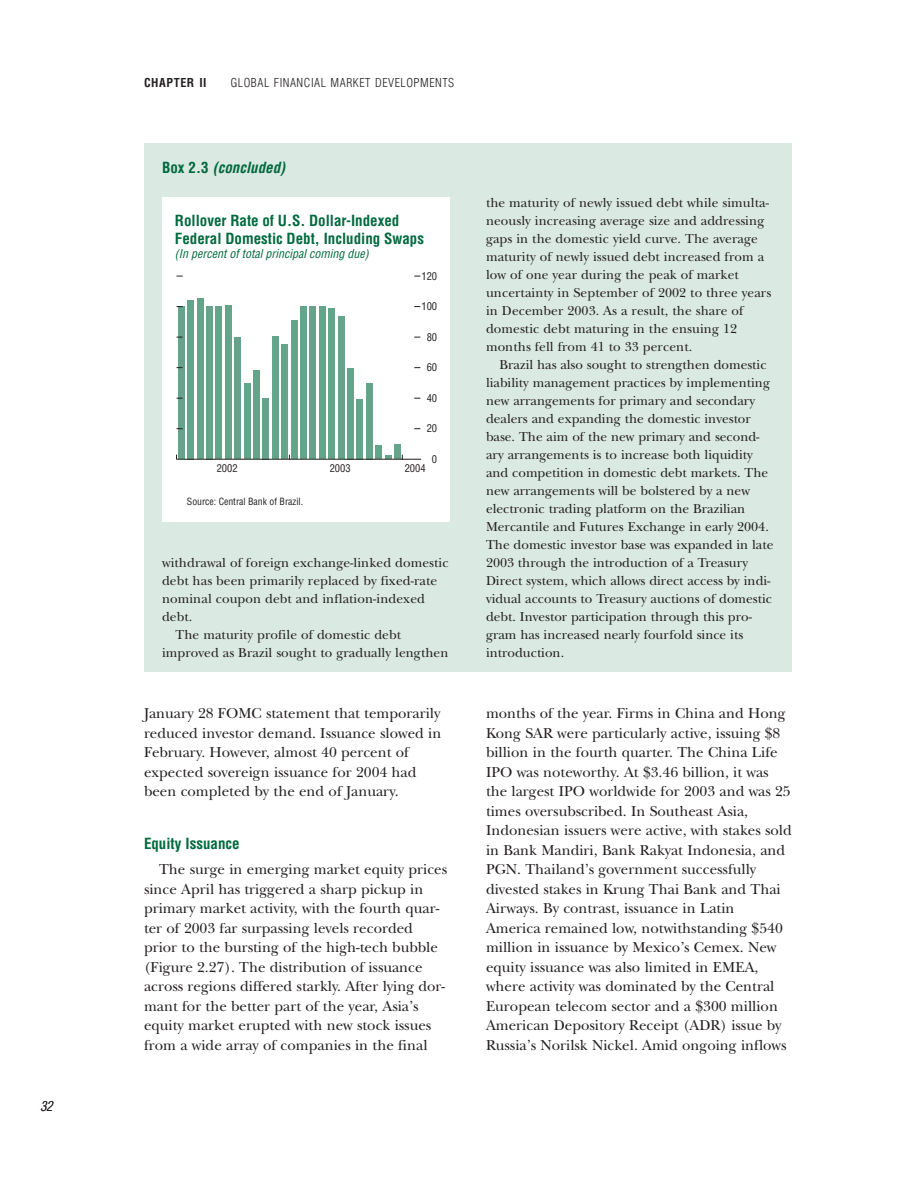
<style>
.page{position:relative;width:918px;height:1187px;background:#fff}
.page>*{position:absolute;margin:0;border:0;box-sizing:border-box;transform-origin:0 0}
.t1{font:15px/19.5px "New Baskerville";color:#231f20}
.t2{font:700 condensed 15px/18px "Helvetica";color:#00693f}
.t3{font:italic 700 condensed 15px "Helvetica";color:#00693f}
.t4{font:13.5px/18px "New Baskerville";color:#231f20}
.t5{font:italic 300 condensed 13.5px "Helvetica";color:#231f20}
.t6{font:italic condensed 12px "Helvetica";color:#00693f}
.t7{font:300 condensed 12px "Helvetica";letter-spacing:.045em;color:#231f20}
.t8{font:700 condensed 12px "Helvetica";letter-spacing:.05em;color:#231f20}
.t9{font:condensed 10.5px "Helvetica";color:#231f20}
.t10{font:condensed 9.75px "Helvetica";color:#231f20}
.s1{font-style:normal}
</style>
<div class="page">
<div style="left:144px;top:143px;width:648px;height:529px;background:#dae9e2"></div>
<div style="left:162px;top:197px;width:288px;height:324px;background:#fff"></div>
<div style="left:178px;top:307px;width:7px;height:152px;background:#64a48b"></div>
<div style="left:187px;top:300px;width:7px;height:159px;background:#64a48b"></div>
<div style="left:197px;top:299px;width:6px;height:160px;background:#64a48b"></div>
<div style="left:206px;top:306px;width:7px;height:153px;background:#64a48b"></div>
<div style="left:215px;top:306px;width:7px;height:153px;background:#64a48b"></div>
<div style="left:225px;top:305px;width:7px;height:154px;background:#64a48b"></div>
<div style="left:234px;top:337px;width:7px;height:122px;background:#64a48b"></div>
<div style="left:244px;top:383px;width:6px;height:76px;background:#64a48b"></div>
<div style="left:253px;top:370px;width:7px;height:89px;background:#64a48b"></div>
<div style="left:263px;top:398px;width:6px;height:61px;background:#64a48b"></div>
<div style="left:272px;top:336px;width:7px;height:123px;background:#64a48b"></div>
<div style="left:281px;top:345px;width:7px;height:114px;background:#64a48b"></div>
<div style="left:291px;top:320px;width:7px;height:139px;background:#64a48b"></div>
<div style="left:300px;top:307px;width:7px;height:152px;background:#64a48b"></div>
<div style="left:310px;top:307px;width:6px;height:152px;background:#64a48b"></div>
<div style="left:319px;top:307px;width:7px;height:152px;background:#64a48b"></div>
<div style="left:328px;top:309px;width:7px;height:150px;background:#64a48b"></div>
<div style="left:338px;top:316px;width:7px;height:143px;background:#64a48b"></div>
<div style="left:347px;top:368px;width:7px;height:91px;background:#64a48b"></div>
<div style="left:357px;top:399px;width:6px;height:60px;background:#64a48b"></div>
<div style="left:366px;top:383px;width:7px;height:76px;background:#64a48b"></div>
<div style="left:375px;top:446px;width:7px;height:13px;background:#64a48b"></div>
<svg style="left:385px;top:455px;width:7px;height:4px"></svg>
<div style="left:394px;top:444px;width:7px;height:15px;background:#64a48b"></div>
<hr style="left:177px;top:459px;width:244px;height:1px;background:#231f20">
<p class="t5" style="left:41px;top:1101px;width:13px">32</p>
<p class="t8" style="left:144px;top:78px;width:64px">CHAPTER II</p>
<p class="t7" style="left:231px;top:78px;width:225px">GLOBAL FINANCIAL MARKET DEVELOPMENTS</p>
<p class="t3" style="left:162px;top:161px;width:125px"><span class="s1">Box 2.3</span> (concluded)</p>
<p class="t2" style="left:175px;top:213px;width:251px">Rollover Rate of U.S. Dollar-Indexed<br>Federal Domestic Debt, Including Swaps</p>
<p class="t6" style="left:175px;top:249px;width:195px">(In percent of total principal coming due)</p>
<p class="t9" style="left:421px;top:272px;width:17px">120</p>
<p class="t9" style="left:421px;top:302px;width:17px">100</p>
<p class="t9" style="left:427px;top:333px;width:12px">80</p>
<p class="t9" style="left:427px;top:363px;width:12px">60</p>
<p class="t9" style="left:427px;top:394px;width:12px">40</p>
<p class="t9" style="left:427px;top:424px;width:12px">20</p>
<p class="t9" style="left:432px;top:455px;width:7px">0</p>
<p class="t9" style="left:217px;top:464px;width:22px">2002</p>
<p class="t9" style="left:330px;top:464px;width:22px">2003</p>
<p class="t9" style="left:405px;top:464px;width:23px">2004</p>
<p class="t10" style="left:187px;top:497px;width:118px">Source: Central Bank of Brazil.</p>
<p class="t4" style="left:162px;top:555px;width:288px">withdrawal of foreign exchange-linked domestic</p>
<p class="t4" style="left:162px;top:573px;width:277px">debt has been primarily replaced by fixed-rate</p>
<p class="t4" style="left:162px;top:591px;width:265px">nominal coupon debt and inflation-indexed</p>
<p class="t4" style="left:162px;top:609px;width:32px">debt.</p>
<p class="t4" style="left:176px;top:627px;width:227px">The maturity profile of domestic debt</p>
<p class="t4" style="left:162px;top:645px;width:288px">improved as Brazil sought to gradually lengthen</p>
<p class="t1" style="left:144px;top:705px;width:299px">January 28 FOMC statement that temporarily reduced investor demand. Issuance slowed in February. However, almost 40 percent of expected sovereign issuance for 2004 had been completed by the end of January.</p>
<p class="t2" style="left:144px;top:836px;width:97px">Equity Issuance</p>
<p class="t1" style="left:144px;top:861px;width:305px;text-indent:15px">The surge in emerging market equity prices since April has triggered a sharp pickup in primary market activity, with the fourth quar&shy;ter of 2003 far surpassing levels recorded prior to the bursting of the high-tech bubble (Figure 2.27). The distribution of issuance across regions differed starkly. After lying dor&shy;mant for the better part of the year, Asia’s equity market erupted with new stock issues from a wide array of companies in the final</p>
<p class="t4" style="left:486px;top:195px;width:287px">the maturity of newly issued debt while simulta&shy;neously increasing average size and addressing gaps in the domestic yield curve. The average maturity of newly issued debt increased from a low of one year during the peak of market uncertainty in September of 2002 to three years in December 2003. As a result, the share of domestic debt maturing in the ensuing 12 months fell from 41 to 33 percent.</p>
<p class="t4" style="left:486px;top:357px;width:289px;text-indent:14px">Brazil has also sought to strengthen domestic liability management practices by implementing new arrangements for primary and secondary dealers and expanding the domestic investor base. The aim of the new primary and second&shy;ary arrangements is to increase both liquidity and competition in domestic debt markets. The new arrangements will be bolstered by a new electronic trading platform on the Brazilian Mercantile and Futures Exchange in early 2004.<br>The domestic investor base was expanded in late 2003 through the introduction of a Treasury Direct system, which allows direct access by indi&shy;vidual accounts to Treasury auctions of domestic debt. Investor participation through this pro&shy;gram has increased nearly fourfold since its introduction.</p>
<p class="t1" style="left:486px;top:705px;width:307px">months of the year. Firms in China and Hong Kong SAR were particularly active, issuing $8 billion in the fourth quarter. The China Life IPO was noteworthy. At $3.46 billion, it was the largest IPO worldwide for 2003 and was 25 times oversubscribed. In Southeast Asia, Indonesian issuers were active, with stakes sold in Bank Mandiri, Bank Rakyat Indonesia, and PGN. Thailand’s government successfully divested stakes in Krung Thai Bank and Thai Airways. By contrast, issuance in Latin America remained low, notwithstanding $540 million in issuance by Mexico’s Cemex. New equity issuance was also limited in EMEA, where activity was dominated by the Central European telecom sector and a $300 million American Depository Receipt (ADR) issue by Russia’s Norilsk Nickel. Amid ongoing inflows</p>
</div>
